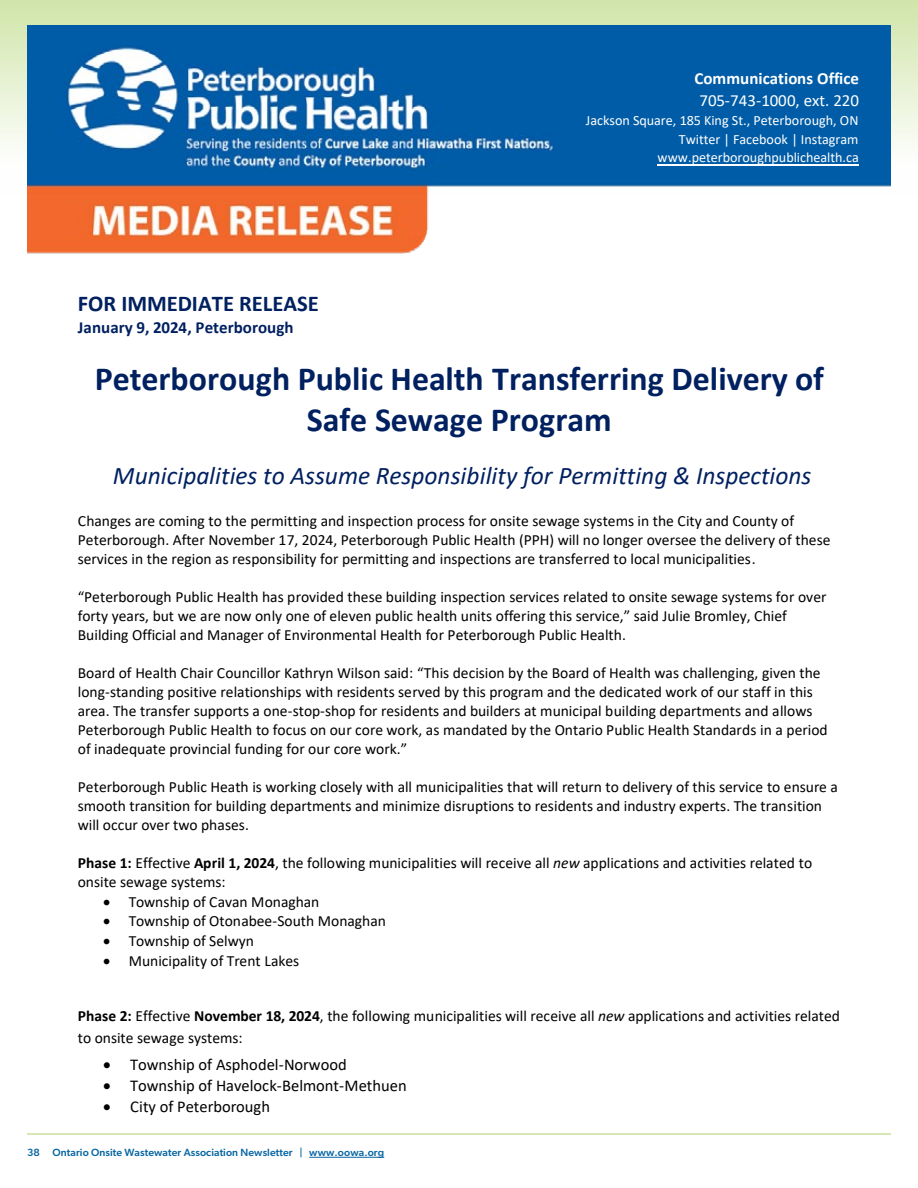
<style>
.page{position:relative;width:918px;height:1188px;background:#fff}
.page>*{position:absolute;margin:0;border:0;box-sizing:border-box;transform-origin:0 0}
.t1{font:700 33.9px/41.4px "Calibri";color:#002060;text-align:center}
.t2{font:italic 25.5px "Calibri";color:#002060}
.t3{font:700 22.65px "Calibri";color:#002060}
.t4{font:700 16.95px "Calibri";color:#002060}
.t5{font:700 16.95px "Calibri";letter-spacing:.005em;color:#fff}
.t6{font:16.95px "Calibri";letter-spacing:-.005em;color:#fff}
.t7{font:16.5px "Calibri";color:#000}
.t8{font:15.6px/19px "Calibri";color:#000}
.t9{font:14.1px/18.8px "Calibri";color:#fff;text-align:right}
.t10{font:500 10.5px "Gibson";letter-spacing:.01em;color:#0766a2}
.s1{font-weight:700}
.s2{font-style:italic}
</style>
<div class="page">
<hr style="left:27px;top:1134px;width:864px;height:1px;background:#add268">
<hr style="left:309px;top:1157px;width:75px;height:1px;background:#0766a2">
<div style="left:0;top:0;width:918px;height:196px;background:linear-gradient(to bottom,#d1e6aa,#fff)"></div>
<img style="left:27px;top:26px;width:864px;height:228px">
<hr style="left:657px;top:164px;width:202px;height:1px;background:#fff">
<hr style="left:917px;top:0;width:1px;height:196px;background:#add268">
<p class="t5" style="left:695px;top:66px;width:166px">Communications Office</p>
<p class="t6" style="left:700px;top:88px;width:161px">705-743-1000, ext. 220</p>
<p class="t9" style="left:586px;top:111px;width:275px">Jackson Square, 185 King St., Peterborough, ON<br>Twitter | Facebook | Instagram www.peterboroughpublichealth.ca</p>
<h3 class="t3" style="left:78px;top:287px;width:242px">FOR IMMEDIATE RELEASE</h3>
<p class="t4" style="left:78px;top:315px;width:217px">January 9, 2024, Peterborough</p>
<h1 class="t1" style="left:95px;top:358px;width:731px">Peterborough Public Health Transferring Delivery of<br>Safe Sewage Program</h1>
<h2 class="t2" style="left:113px;top:458px;width:700px">Municipalities to Assume Responsibility for Permitting &amp; Inspections</h2>
<p class="t8" style="left:78px;top:511px;width:754px">Changes are coming to the permitting and inspection process for onsite sewage systems in the City and County of<br>Peterborough. After November 17, 2024, Peterborough Public Health (PPH) will no longer oversee the delivery of these services in the region as responsibility for permitting and inspections are transferred to local municipalities.</p>
<p class="t8" style="left:78px;top:587px;width:750px">“Peterborough Public Health has provided these building inspection services related to onsite sewage systems for over forty years, but we are now only one of eleven public health units offering this service,” said Julie Bromley, Chief<br>Building Official and Manager of Environmental Health for Peterborough Public Health.</p>
<p class="t8" style="left:78px;top:663px;width:751px">Board of Health Chair Councillor Kathryn Wilson said: “This decision by the Board of Health was challenging, given the long-standing positive relationships with residents served by this program and the dedicated work of our staff in this area. The transfer supports a one-stop-shop for residents and builders at municipal building departments and allows Peterborough Public Health to focus on our core work, as mandated by the Ontario Public Health Standards in a period of inadequate provincial funding for our core work.”</p>
<p class="t8" style="left:78px;top:777px;width:762px">Peterborough Public Heath is working closely with all municipalities that will return to delivery of this service to ensure a smooth transition for building departments and minimize disruptions to residents and industry experts. The transition will occur over two phases.</p>
<p class="t8" style="left:78px;top:853px;width:736px"><span class="s1">Phase 1:</span> Effective <span class="s1">April 1, 2024</span>, the following municipalities will receive all <span class="s2">new</span> applications and activities related to onsite sewage systems:</p>
<p class="t8" style="left:103px;top:892px;width:218px">• Township of Cavan Monaghan</p>
<p class="t8" style="left:103px;top:911px;width:284px">• Township of Otonabee-South Monaghan</p>
<p class="t8" style="left:103px;top:931px;width:152px">• Township of Selwyn</p>
<p class="t8" style="left:103px;top:951px;width:198px">• Municipality of Trent Lakes</p>
<p class="t8" style="left:78px;top:1005px;width:764px;line-height:21.9px"><span class="s1">Phase 2:</span> Effective <span class="s1">November 18, 2024</span>, the following municipalities will receive all <span class="s2">new</span> applications and activities related to onsite sewage systems:</p>
<p class="t7" style="left:103px;top:1053px;width:245px">• Township of Asphodel-Norwood</p>
<p class="t7" style="left:103px;top:1074px;width:305px">• Township of Havelock-Belmont-Methuen</p>
<p class="t7" style="left:103px;top:1095px;width:168px">• City of Peterborough</p>
<p class="t10" style="left:27px;top:1146px;width:359px">38 Ontario Onsite Wastewater Association Newsletter | www.oowa.org</p>
</div>
